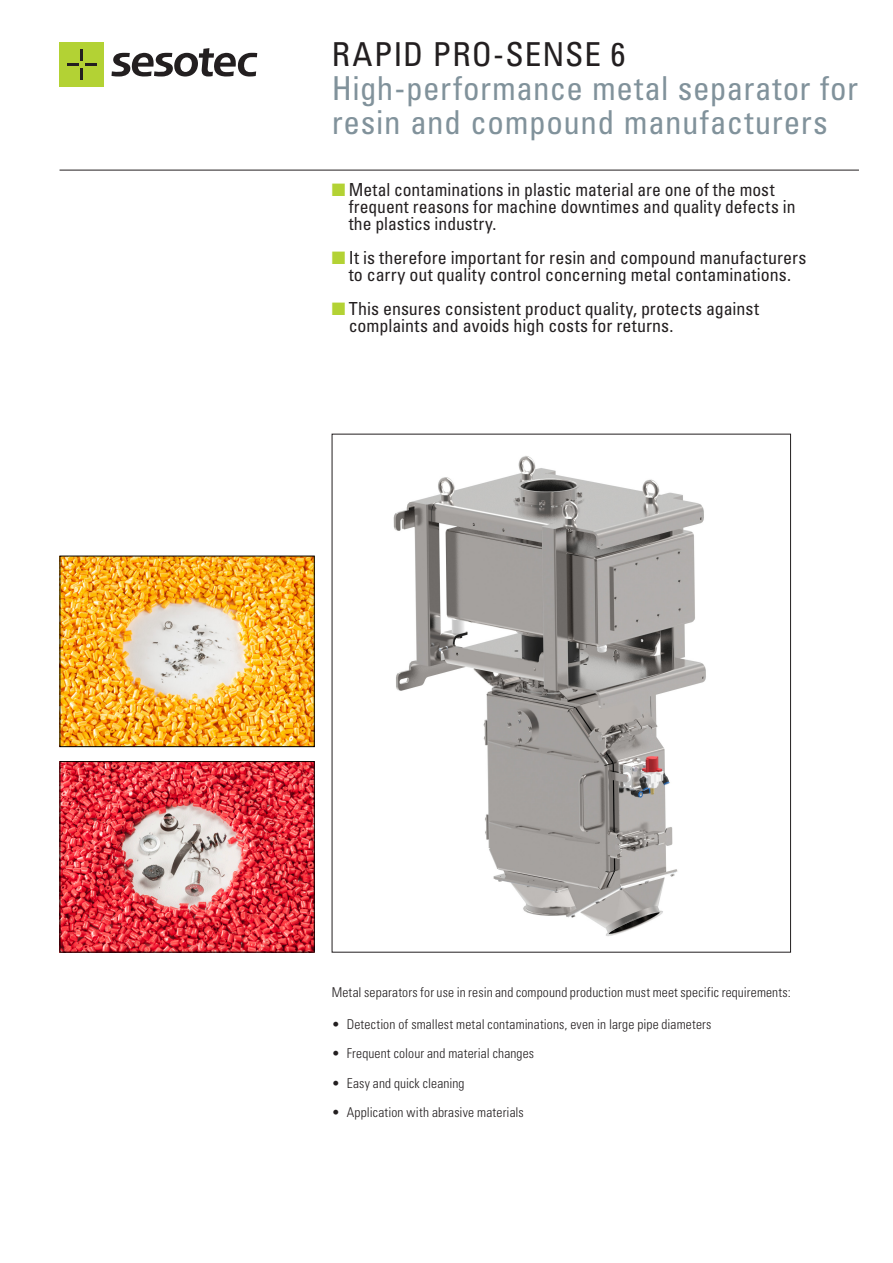
<style>
.page{position:relative;width:893px;height:1263px;background:#fff}
.page>*{position:absolute;margin:0;border:0;box-sizing:border-box;transform-origin:0 0}
.t1{font:condensed 33px/33.9px "Univers LT";letter-spacing:.02em;color:#81929b}
.t2{font:condensed 33px "Univers LT";letter-spacing:.03em;color:#231f20}
.t3{font:condensed 18px/17px "Univers LT";color:#231f20}
.t4{font:300 condensed 13.5px "Univers LT";letter-spacing:.01em;color:#231f20}
.s1{color:#b3d234}
</style>
<div class="page">
<hr style="left:60px;top:170px;width:799px;height:1px;background:#231f20">
<div style="left:60px;top:43px;width:44px;height:44px;background:#b3d234"></div>
<svg style="left:67px;top:50px;width:30px;height:29px"></svg>
<svg style="left:111px;top:48px;width:146px;height:29px"></svg>
<img style="left:393px;top:456px;width:313px;height:480px">
<img style="left:62px;top:558px;width:251px;height:187px">
<div style="left:60px;top:556px;width:255px;height:191px;border:1px solid #000"></div>
<img style="left:62px;top:763px;width:251px;height:187px">
<div style="left:60px;top:761px;width:255px;height:191px;border:1px solid #000"></div>
<h1 class="t2" style="left:332px;top:34px;width:295px">RAPID PRO-SENSE 6</h1>
<h1 class="t1" style="left:332px;top:71px;width:528px">High-performance metal separator for resin and compound manufacturers</h1>
<p class="t3" style="left:349px;top:180px;width:448px;text-indent:-17px"><span class="s1">■</span> Metal contaminations in plastic material are one of the most frequent reasons for machine downtimes and quality defects in the plastics industry.</p>
<p class="t3" style="left:332px;top:248px;width:476px;text-align:center"><span class="s1">■</span> It is therefore important for resin and compound manufacturers to carry out quality control concerning metal contaminations.</p>
<p class="t3" style="left:349px;top:300px;width:412px;text-indent:-17px"><span class="s1">■</span> This ensures consistent product quality, protects against complaints and avoids high costs for returns.</p>
<p class="t4" style="left:332px;top:984px;width:461px">Metal separators for use in resin and compound production must meet specific requirements:</p>
<p class="t4" style="left:332px;top:1016px;width:381px">• Detection of smallest metal contaminations, even in large pipe diameters</p>
<p class="t4" style="left:332px;top:1045px;width:204px">• Frequent colour and material changes</p>
<p class="t4" style="left:332px;top:1075px;width:134px">• Easy and quick cleaning</p>
<p class="t4" style="left:332px;top:1104px;width:194px">• Application with abrasive materials</p>
</div>
